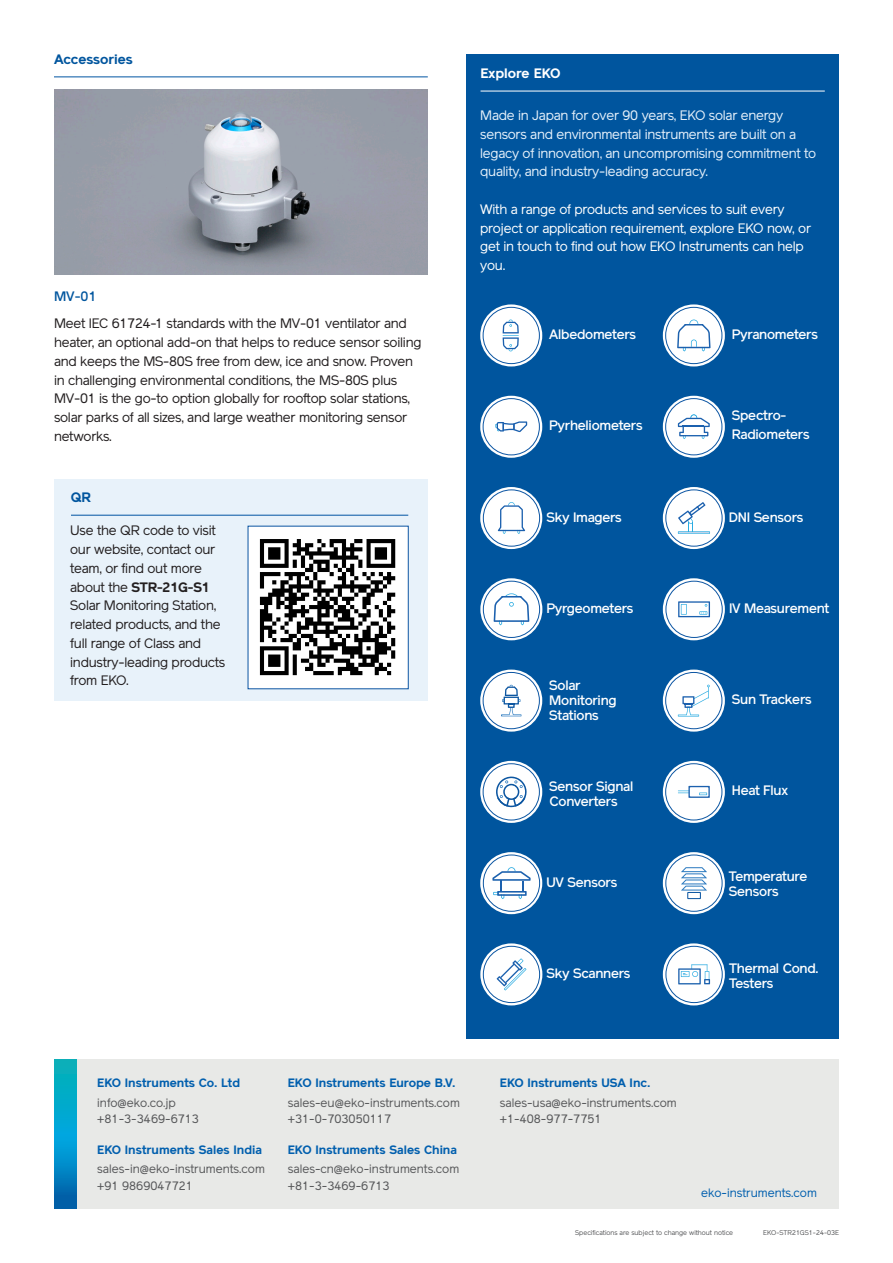
<style>
.page{position:relative;width:893px;height:1263px;background:#fff}
.page>*{position:absolute;margin:0;border:0;box-sizing:border-box;transform-origin:0 0}
._04_running_text{font:13.5px/18.8px "Reader";letter-spacing:-.015em;color:#231f20}
._04_running_text-2{font:500 13.5px/15px "Reader";letter-spacing:-.015em;color:#fff}
._04_running_text-3{font:13.5px/18.8px "Reader";letter-spacing:-.015em;color:#e5f0fa}
._04_running_text-4{font:13.5px/18.8px "Reader";letter-spacing:-.015em;color:#fff}
.Text_10{font:700 13.5px "Reader";color:#00559e}
.Text_10-2{font:700 13.5px "Reader";color:#fff}
.Text_10-3{font:500 13.5px "Reader";color:#00559e}
.t1{font:12px "Reader";color:#57585a}
.t2{font:700 12px "Reader";color:#015fae}
.t3{font:12px "Reader";color:#015fae}
.t4{font:6.75px "Reader";color:#57585a}
.s1{font-weight:700}
</style>
<div class="page">
<div style="left:466px;top:54px;width:373px;height:984px;background:#00559e"></div>
<hr style="left:481px;top:91px;width:344px;height:1px;background:#fff">
<div style="left:480px;top:304px;width:62px;height:62px;background:#fff;border-radius:50%"></div>
<svg style="left:503px;top:319px;width:16px;height:32px"></svg>
<div style="left:483px;top:307px;width:57px;height:57px;border:1px solid #0c55a3;border-radius:50%"></div>
<svg style="left:480px;top:487px;width:62px;height:62px;background:#edf2f8"></svg>
<div style="left:483px;top:489px;width:57px;height:58px;border:1px solid #0c55a3;border-radius:50%"></div>
<svg style="left:498px;top:502px;width:27px;height:32px"></svg>
<div style="left:480px;top:396px;width:62px;height:62px;background:#fff;border-radius:50%"></div>
<div style="left:483px;top:398px;width:57px;height:57px;border:1px solid #0c55a3;border-radius:50%"></div>
<svg style="left:495px;top:421px;width:32px;height:11px"></svg>
<div style="left:663px;top:578px;width:62px;height:62px;background:#fff;border-radius:50%"></div>
<div style="left:665px;top:581px;width:58px;height:57px;border:1px solid #0c55a3;border-radius:50%"></div>
<svg style="left:678px;top:601px;width:32px;height:16px"></svg>
<svg style="left:663px;top:396px;width:62px;height:62px;background:#edf3f8"></svg>
<div style="left:665px;top:398px;width:57px;height:57px;border:1px solid #0c55a3;border-radius:50%"></div>
<svg style="left:678px;top:414px;width:32px;height:25px"></svg>
<svg style="left:663px;top:487px;width:62px;height:62px;background:#ecf2f7"></svg>
<div style="left:665px;top:489px;width:58px;height:58px;border:1px solid #0c55a3;border-radius:50%"></div>
<svg style="left:678px;top:502px;width:32px;height:32px"></svg>
<svg style="left:663px;top:669px;width:62px;height:63px;background:#e7eff6"></svg>
<div style="left:665px;top:672px;width:57px;height:57px;border:1px solid #0c55a3;border-radius:50%"></div>
<svg style="left:678px;top:685px;width:32px;height:31px"></svg>
<svg style="left:480px;top:578px;width:62px;height:62px;background:#e9f0f6"></svg>
<div style="left:483px;top:581px;width:57px;height:57px;border:1px solid #0c55a3;border-radius:50%"></div>
<svg style="left:494px;top:593px;width:35px;height:32px"></svg>
<svg style="left:480px;top:852px;width:62px;height:62px;background:#e9f0f6"></svg>
<svg style="left:492px;top:867px;width:39px;height:32px"></svg>
<div style="left:483px;top:854px;width:57px;height:58px;border:1px solid #0c56a2;border-radius:50%"></div>
<svg style="left:663px;top:943px;width:62px;height:62px;background:#edf2f8"></svg>
<svg style="left:678px;top:964px;width:32px;height:20px"></svg>
<div style="left:665px;top:946px;width:58px;height:57px;border:1px solid #0c56a2;border-radius:50%"></div>
<div style="left:663px;top:761px;width:62px;height:62px;background:#fff;border-radius:50%"></div>
<svg style="left:678px;top:786px;width:32px;height:12px"></svg>
<div style="left:665px;top:763px;width:57px;height:57px;border:1px solid #0c56a2;border-radius:50%"></div>
<svg style="left:663px;top:304px;width:62px;height:62px;background:#eaf0f7"></svg>
<svg style="left:677px;top:320px;width:33px;height:31px"></svg>
<div style="left:665px;top:307px;width:57px;height:57px;border:1px solid #0c56a2;border-radius:50%"></div>
<svg style="left:480px;top:943px;width:62px;height:62px;background:#ebf1f7"></svg>
<svg style="left:497px;top:958px;width:29px;height:32px"></svg>
<div style="left:483px;top:946px;width:57px;height:57px;border:1px solid #0c56a2;border-radius:50%"></div>
<svg style="left:480px;top:669px;width:62px;height:63px;background:#ebf1f7"></svg>
<div style="left:483px;top:672px;width:57px;height:57px;border:1px solid #0c55a3;border-radius:50%"></div>
<svg style="left:501px;top:685px;width:20px;height:31px"></svg>
<svg style="left:480px;top:761px;width:62px;height:62px;background:#ebf1f7"></svg>
<svg style="left:496px;top:776px;width:31px;height:32px"></svg>
<div style="left:483px;top:763px;width:57px;height:57px;border:1px solid #0c56a2;border-radius:50%"></div>
<div style="left:663px;top:852px;width:62px;height:62px;background:#fff;border-radius:50%"></div>
<svg style="left:681px;top:867px;width:26px;height:32px"></svg>
<div style="left:665px;top:854px;width:58px;height:58px;border:1px solid #0c56a2;border-radius:50%"></div>
<hr style="left:54px;top:77px;width:374px;height:1px;background:#0054a2">
<img style="left:54px;top:90px;width:374px;height:185px">
<div style="left:54px;top:479px;width:374px;height:222px;background:#e8f2fa"></div>
<hr style="left:71px;top:515px;width:337px;height:1px;background:#0054a2">
<img style="left:250px;top:528px;width:157px;height:159px">
<div style="left:54px;top:1059px;width:785px;height:150px;background:#e8e9e7"></div>
<svg style="left:54px;top:1059px;width:22px;height:150px;background:#0196c5"></svg>
<p class="Text_10" style="left:54px;top:51px;width:80px">Accessories</p>
<p class="Text_10-3" style="left:54px;top:288px;width:44px">MV-01</p>
<p class="_04_running_text" style="left:54px;top:314px;width:369px">Meet IEC 61724-1 standards with the MV-01 ventilator and heater, an optional add-on that helps to reduce sensor soiling and keeps the MS-80S free from dew, ice and snow. Proven in challenging environmental conditions, the MS-80S plus MV-01 is the go-to option globally for rooftop solar stations, solar parks of all sizes, and large weather monitoring sensor networks.</p>
<p class="Text_10" style="left:71px;top:489px;width:22px">QR</p>
<p class="_04_running_text" style="left:70px;top:521px;width:157px">Use the QR code to visit our website, contact our team, or find out more about the <span class="s1">STR-21G-S1<br></span>Solar Monitoring Station, related products, and the full range of Class and industry-leading products from EKO.</p>
<p class="Text_10-2" style="left:481px;top:65px;width:82px">Explore EKO</p>
<p class="_04_running_text-3" style="left:480px;top:106px;width:338px">Made in Japan for over 90 years, EKO solar energy sensors and environmental instruments are built on a legacy of innovation, an uncompromising commitment to quality, and industry-leading accuracy.</p>
<p class="_04_running_text-4" style="left:480px;top:200px;width:332px">With a range of products and services to suit every project or application requirement, explore EKO now, or get in touch to find out how EKO Instruments can help you.</p>
<p class="_04_running_text-2" style="left:549px;top:327px;width:88px">Albedometers</p>
<p class="_04_running_text-2" style="left:732px;top:327px;width:88px">Pyranometers</p>
<p class="_04_running_text-2" style="left:549px;top:418px;width:95px">Pyrheliometers</p>
<p class="_04_running_text-2" style="left:732px;top:408px;width:56px">Spectro-</p>
<p class="_04_running_text-2" style="left:732px;top:427px;width:79px">Radiometers</p>
<p class="_04_running_text-2" style="left:546px;top:509px;width:77px">Sky Imagers</p>
<p class="_04_running_text-2" style="left:729px;top:509px;width:76px">DNI Sensors</p>
<p class="_04_running_text-2" style="left:546px;top:601px;width:89px">Pyrgeometers</p>
<p class="_04_running_text-2" style="left:729px;top:601px;width:102px">IV Measurement</p>
<p class="_04_running_text-2" style="left:549px;top:677px;width:69px">Solar<br>Monitoring<br>Stations</p>
<p class="_04_running_text-2" style="left:732px;top:692px;width:81px">Sun Trackers</p>
<p class="_04_running_text-2" style="left:549px;top:779px;width:85px">Sensor Signal<br>Converters</p>
<p class="_04_running_text-2" style="left:732px;top:783px;width:58px">Heat Flux</p>
<p class="_04_running_text-2" style="left:546px;top:874px;width:72px">UV Sensors</p>
<p class="_04_running_text-2" style="left:729px;top:868px;width:80px">Temperature<br>Sensors</p>
<p class="_04_running_text-2" style="left:546px;top:966px;width:86px">Sky Scanners</p>
<p class="_04_running_text-2" style="left:729px;top:961px;width:91px">Thermal Cond.<br>Testers</p>
<p class="t2" style="left:97px;top:1076px;width:145px">EKO Instruments Co. Ltd</p>
<p class="t1" style="left:97px;top:1095px;width:80px">info@eko.co.jp</p>
<p class="t1" style="left:97px;top:1112px;width:103px">+81-3-3469-6713</p>
<p class="t2" style="left:97px;top:1142px;width:167px">EKO Instruments Sales India</p>
<p class="t1" style="left:97px;top:1162px;width:169px">sales-in@eko-instruments.com</p>
<p class="t1" style="left:97px;top:1178px;width:97px">+91 9869047721</p>
<p class="t2" style="left:288px;top:1076px;width:169px">EKO Instruments Europe B.V.</p>
<p class="t1" style="left:288px;top:1095px;width:174px">sales-eu@eko-instruments.com</p>
<p class="t1" style="left:288px;top:1112px;width:105px">+31-0-703050117</p>
<p class="t2" style="left:288px;top:1142px;width:171px">EKO Instruments Sales China</p>
<p class="t1" style="left:288px;top:1162px;width:173px">sales-cn@eko-instruments.com</p>
<p class="t1" style="left:288px;top:1178px;width:103px">+81-3-3469-6713</p>
<p class="t2" style="left:500px;top:1076px;width:152px">EKO Instruments USA Inc.</p>
<p class="t1" style="left:500px;top:1095px;width:178px">sales-usa@eko-instruments.com</p>
<p class="t1" style="left:500px;top:1112px;width:103px">+1-408-977-7751</p>
<p class="t3" style="left:701px;top:1186px;width:117px">eko-instruments.com</p>
<p class="t4" style="left:575px;top:1228px;width:160px">Specifications are subject to change without notice</p>
<p class="t4" style="left:763px;top:1228px;width:77px">EKO-STR21GS1-24-03E</p>
</div>
